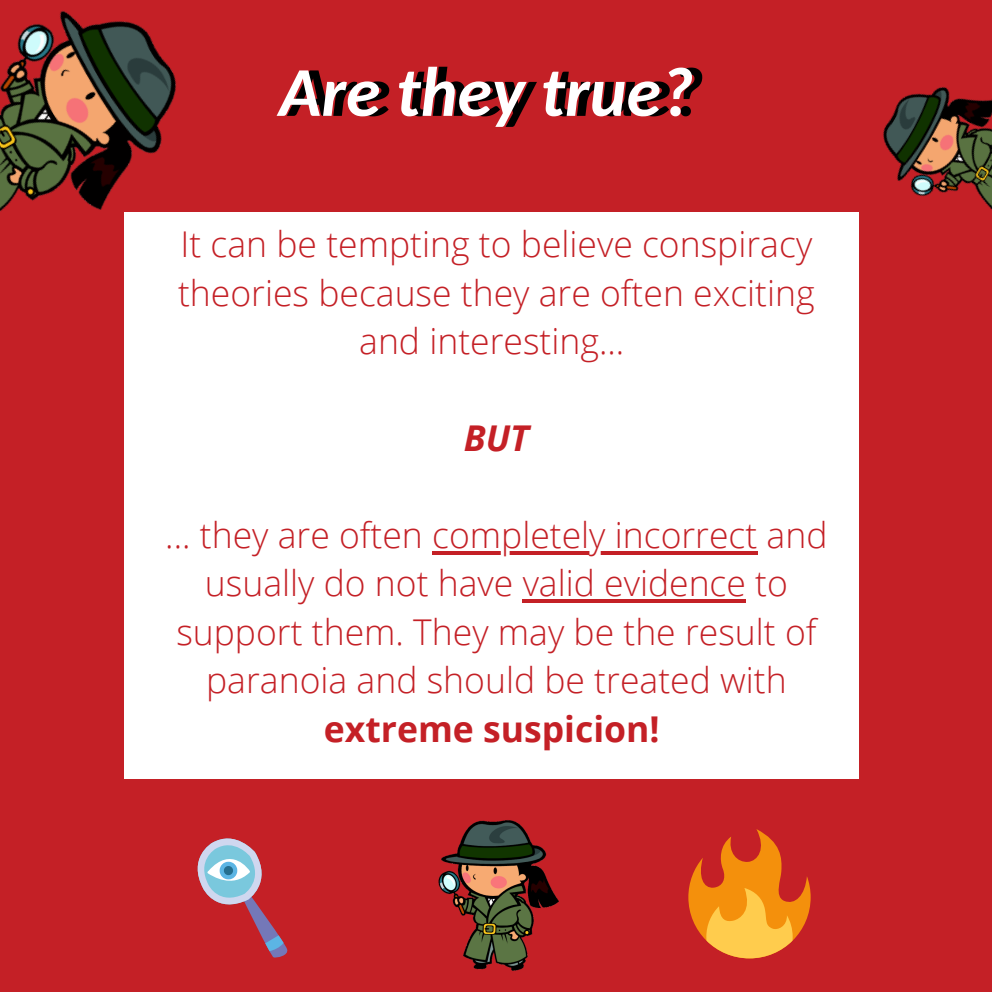
<style>
.page{position:relative;width:992px;height:992px;background:#c42026}
.page>*{position:absolute;margin:0;border:0;box-sizing:border-box;transform-origin:0 0}
.t1{font:italic 700 70px "Carlito";letter-spacing:-.2em;color:#fff}
.t2{font:300 35.5px/48.5px "Open Sans";color:#c42026;text-align:center}
.t3{font:700 35.5px "Open Sans";color:#c42026}
.t4{font:italic 700 35.5px "Open Sans";color:#c42026}
.s1{color:#000}
</style>
<div class="page">
<div style="left:124px;top:213px;width:734px;height:566px;background:#fff"></div>
<hr style="left:432px;top:551px;width:325px;height:3px;background:#c42026">
<hr style="left:523px;top:599px;width:223px;height:3px;background:#c42026">
<img style="left:438px;top:820px;width:121px;height:150px">
<svg style="left:197px;top:838px;width:91px;height:120px"></svg>
<img style="left:883px;top:86px;width:109px;height:124px">
<img style="left:0;top:11px;width:219px;height:202px">
<svg style="left:688px;top:829px;width:123px;height:129px"></svg>
<h1 class="t1" style="left:279px;top:63px;width:426px">A<span class="s1">A</span>r<span class="s1">r</span>e<span class="s1">e</span> t<span class="s1">t</span>h<span class="s1">h</span>e<span class="s1">e</span>y<span class="s1">y</span> t<span class="s1">t</span>r<span class="s1">r</span>u<span class="s1">u</span>e<span class="s1">e</span>?<span class="s1">?</span></h1>
<p class="t2" style="left:178px;top:219px;width:638px">It can be tempting to believe conspiracy theories because they are often exciting and interesting...</p>
<p class="t4" style="left:464px;top:413px;width:67px">BUT</p>
<p class="t2" style="left:165px;top:510px;width:664px">... they are often completely incorrect and usually do not have valid evidence to support them. They may be the result of paranoia and should be treated with</p>
<p class="t3" style="left:324px;top:704px;width:337px">extreme suspicion!</p>
</div>
